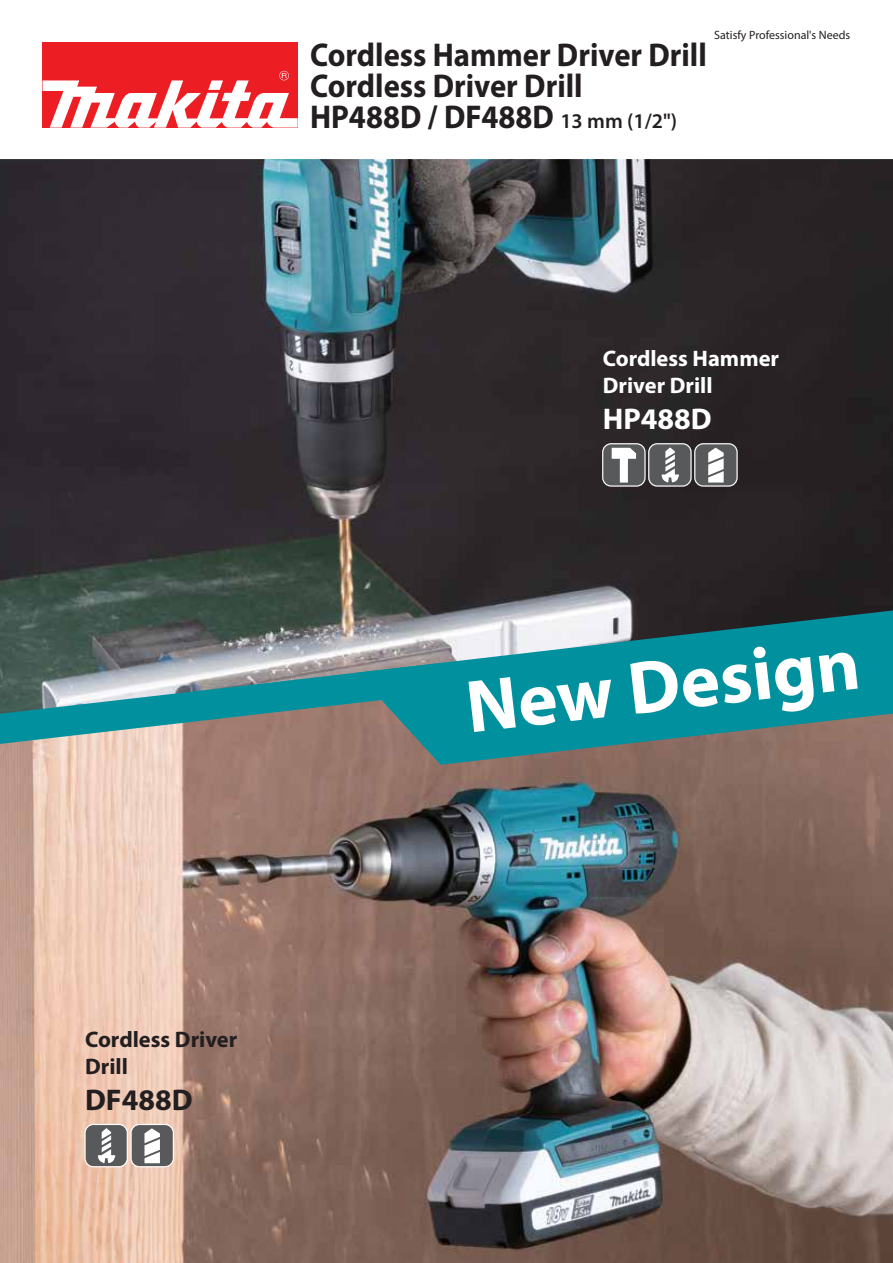
<style>
.page{position:relative;width:893px;height:1263px;background:#fff}
.page>*{position:absolute;margin:0;border:0;box-sizing:border-box;transform-origin:0 0}
.t1{font:700 75px "Myriad Pro";color:#fff}
.t2{font:700 33px "Myriad Pro";color:#231f20;scale:.93 1}
.t3{font:700 30px "Myriad Pro";color:#fff}
.t4{font:700 30px "Myriad Pro";color:#231f20}
.t5{font:700 22.5px/27px "Myriad Pro";color:#fff}
.t6{font:700 22.5px/27px "Myriad Pro";color:#231f20}
.t7{font:12px "Myriad Pro";color:#231f20}
.s1{font-weight:600;font-size:21px}
</style>
<div class="page">
<div style="left:43px;top:43px;width:255px;height:85px;background:#ed1d24"></div>
<svg style="left:43px;top:71px;width:255px;height:57px"></svg>
<img style="left:0;top:159px;width:893px;height:497px">
<img style="left:0;top:656px;width:893px;height:607px">
<div style="left:649px;top:444px;width:42px;height:42px;background:#58595b;border-radius:8px"></div>
<div style="left:648px;top:443px;width:44px;height:44px;border:1px solid #fff;border-radius:8px"></div>
<svg style="left:661px;top:447px;width:18px;height:35px"></svg>
<div style="left:603px;top:444px;width:42px;height:42px;background:#58595b;border-radius:8px"></div>
<div style="left:602px;top:443px;width:44px;height:44px;border:1px solid #fff;border-radius:8px"></div>
<svg style="left:612px;top:448px;width:24px;height:34px"></svg>
<div style="left:695px;top:444px;width:42px;height:42px;background:#58595b;border-radius:8px"></div>
<div style="left:694px;top:443px;width:44px;height:44px;border:1px solid #fff;border-radius:8px"></div>
<svg style="left:708px;top:448px;width:16px;height:34px"></svg>
<div style="left:85px;top:1124px;width:42px;height:43px;background:#58595b;border-radius:8px"></div>
<div style="left:84px;top:1124px;width:44px;height:43px;border:1px solid #fff;border-radius:8px"></div>
<svg style="left:98px;top:1128px;width:17px;height:35px"></svg>
<div style="left:131px;top:1124px;width:42px;height:43px;background:#58595b;border-radius:8px"></div>
<div style="left:130px;top:1124px;width:44px;height:43px;border:1px solid #fff;border-radius:8px"></div>
<svg style="left:144px;top:1128px;width:16px;height:35px"></svg>
<svg style="left:356px;top:609px;width:537px;height:156px;background:#3c8c94"></svg>
<svg style="left:0;top:662px;width:450px;height:83px;background:#5f9498"></svg>
<p class="t2" style="left:310px;top:33px;width:428px">Cordless Hammer Driver Drill</p>
<p class="t2" style="left:310px;top:64px;width:294px">Cordless Driver Drill</p>
<p class="t2" style="left:310px;top:95px;width:396px">HP488D / DF488D <span class="s1">13 mm (1/2")</span></p>
<p class="t7" style="left:714px;top:27px;width:138px">Satisfy Professional's Needs</p>
<p class="t5" style="left:603px;top:344px;width:178px">Cordless Hammer<br>Driver Drill</p>
<p class="t3" style="left:603px;top:399px;width:110px">HP488D</p>
<h1 class="t1" style="left:461px;top:657px;width:397px;rotate:-6deg">New Design</h1>
<p class="t6" style="left:85px;top:1025px;width:154px">Cordless Driver<br>Drill</p>
<p class="t4" style="left:85px;top:1080px;width:109px">DF488D</p>
</div>
